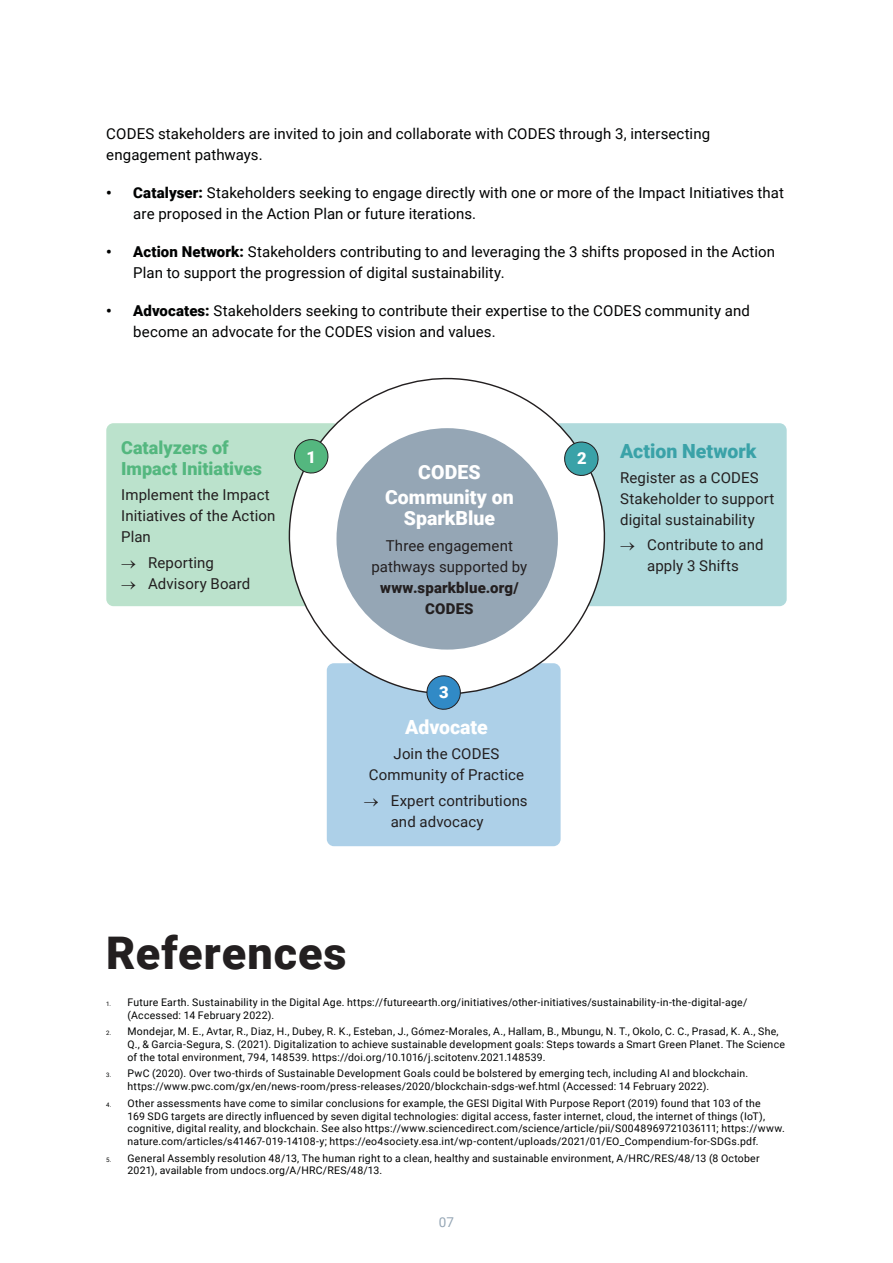
<style>
.page{position:relative;width:893px;height:1263px;background:#fff}
.page>*{position:absolute;margin:0;border:0;box-sizing:border-box;transform-origin:0 0}
.t1{font:900 45px "Roboto";letter-spacing:.02em;color:#231f20}
.t2{font:900 19.5px/25.2px "Roboto";color:#fff;text-align:center}
.t3{font:900 19.5px "Roboto";color:#3aa2a8}
.t4{font:900 18px/21px "Roboto";color:#54b77f}
.t5{font:900 16.5px "Roboto";color:#fff}
.t6{font:15px/21px "Roboto";letter-spacing:.005em;color:#010202}
.t7{font:15px/21px "Roboto";letter-spacing:.005em;color:#231f20}
.t8{font:900 15px/21px "Roboto";letter-spacing:.01em;color:#231f20;text-align:center}
.t9{font:13.5px "Roboto";color:#95a6b5}
.t10{font:10.5px/12.6px "Roboto";letter-spacing:.02em;color:#010202}
.s1{font-weight:900}
.s2{font-size:6.15px}
</style>
<div class="page">
<div style="left:327px;top:663px;width:234px;height:183px;background:#add0e8;border-radius:7px"></div>
<div style="left:553px;top:423px;width:234px;height:183px;background:#b0dadc;border-radius:7px"></div>
<div style="left:106px;top:423px;width:234px;height:183px;background:#bbe2cc;border-radius:7px"></div>
<svg style="left:269px;top:377px;width:356px;height:337px"></svg>
<svg style="left:291px;top:437px;width:40px;height:39px"></svg>
<svg style="left:561px;top:440px;width:40px;height:39px"></svg>
<svg style="left:423px;top:674px;width:41px;height:39px"></svg>
<div style="left:336px;top:428px;width:222px;height:222px;background:#95a6b5;border-radius:50%"></div>
<h3 class="t6" style="left:106px;top:122px;width:605px">CODES stakeholders are invited to join and collaborate with CODES through 3, intersecting engagement pathways.</h3>
<h3 class="t6" style="left:133px;top:183px;width:652px;text-indent:-27px"><span class="s1">• Catalyser:</span> Stakeholders seeking to engage directly with one or more of the Impact Initiatives that are proposed in the Action Plan or future iterations.</h3>
<h3 class="t6" style="left:133px;top:240px;width:643px;text-indent:-27px"><span class="s1">• Action Network:</span> Stakeholders contributing to and leveraging the 3 shifts proposed in the Action<br>Plan to support the progression of digital sustainability.</h3>
<h3 class="t6" style="left:133px;top:301px;width:618px;text-indent:-27px"><span class="s1">• Advocates:</span> Stakeholders seeking to contribute their expertise to the CODES community and become an advocate for the CODES vision and values.</h3>
<h3 class="t4" style="left:121px;top:438px;width:142px">Catalyzers of<br>Impact Initiatives</h3>
<h3 class="t7" style="left:121px;top:485px;width:156px">Implement the Impact<br>Initiatives of the Action<br>Plan</h3>
<h3 class="t7" style="left:121px;top:553px;width:94px">→ Reporting</h3>
<h3 class="t7" style="left:121px;top:574px;width:131px">→ Advisory Board</h3>
<h3 class="t5" style="left:306px;top:450px;width:11px">1</h3>
<h3 class="t5" style="left:577px;top:451px;width:11px">2</h3>
<h2 class="t2" style="left:385px;top:461px;width:130px">CODES<br>Community on</h2>
<h2 class="t2" style="left:404px;top:507px;width:93px">SparkBlue</h2>
<h3 class="t7" style="left:371px;top:536px;width:157px;text-align:center">Three engagement pathways supported by</h3>
<h3 class="t8" style="left:380px;top:578px;width:140px">www.sparkblue.org/<br>CODES</h3>
<h3 class="t5" style="left:439px;top:685px;width:11px">3</h3>
<h2 class="t2" style="left:405px;top:716px;width:84px">Advocate</h2>
<h3 class="t7" style="left:369px;top:745px;width:157px;text-align:center">Join the CODES<br>Community of Practice</h3>
<h3 class="t7" style="left:391px;top:791px;width:138px;text-indent:-27px">→ Expert contributions and advocacy</h3>
<h2 class="t3" style="left:620px;top:442px;width:138px">Action Network</h2>
<h3 class="t7" style="left:620px;top:468px;width:156px">Register as a CODES<br>Stakeholder to support digital sustainability</h3>
<h3 class="t7" style="left:620px;top:535px;width:145px;text-align:center">→ Contribute to and apply 3 Shifts</h3>
<h1 class="t1" style="left:106px;top:933px;width:242px">References</h1>
<p class="t10" style="left:128px;top:997px;width:621px;text-indent:-21px"><span class="s2">1.</span> Future Earth. Sustainability in the Digital Age. https://futureearth.org/initiatives/other-initiatives/sustainability-in-the-digital-age/ (Accessed: 14 February 2022).</p>
<p class="t10" style="left:128px;top:1026px;width:659px;text-indent:-21px"><span class="s2">2.</span> Mondejar, M. E., Avtar, R., Diaz, H., Dubey, R. K., Esteban, J., Gómez-Morales, A., Hallam, B., Mbungu, N. T., Okolo, C. C., Prasad, K. A., She,<br>Q., &amp; Garcia-Segura, S. (2021). Digitalization to achieve sustainable development goals: Steps towards a Smart Green Planet. The Science of the total environment, 794, 148539. https://doi.org/10.1016/j.scitotenv.2021.148539.</p>
<p class="t10" style="left:128px;top:1068px;width:622px;text-indent:-21px"><span class="s2">3.</span> PwC (2020). Over two-thirds of Sustainable Development Goals could be bolstered by emerging tech, including AI and blockchain. https://www.pwc.com/gx/en/news-room/press-releases/2020/blockchain-sdgs-wef.html (Accessed: 14 February 2022).</p>
<p class="t10" style="left:128px;top:1096px;width:659px;text-indent:-21px"><span class="s2">4.</span> Other assessments have come to similar conclusions for example, the GESI Digital With Purpose Report (2019) found that 103 of the<br>169 SDG targets are directly influenced by seven digital technologies: digital access, faster internet, cloud, the internet of things (IoT), cognitive, digital reality, and blockchain. See also https://www.sciencedirect.com/science/article/pii/S0048969721036111; https://www. nature.com/articles/s41467-019-14108-y; https://eo4society.esa.int/wp-content/uploads/2021/01/EO_Compendium-for-SDGs.pdf.</p>
<p class="t10" style="left:128px;top:1151px;width:634px;text-indent:-21px"><span class="s2">5.</span> General Assembly resolution 48/13, The human right to a clean, healthy and sustainable environment, A/HRC/RES/48/13 (8 October<br>2021), available from undocs.org/A/HRC/RES/48/13.</p>
<p class="t9" style="left:439px;top:1213px;width:17px">07</p>
</div>
